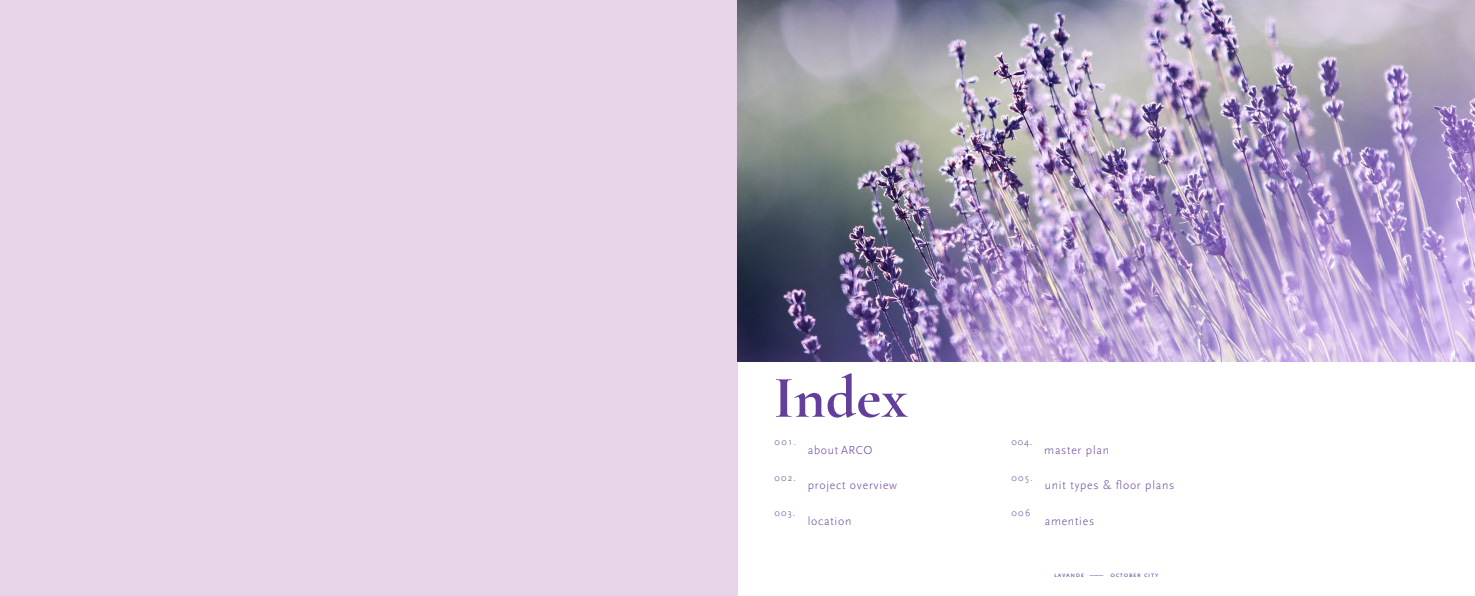
<style>
.page{position:relative;width:1475px;height:596px;background:#fff}
.page>*{position:absolute;margin:0;border:0;box-sizing:border-box;transform-origin:0 0}
.t1{font:700 60px "Cormorant Garamond";color:#643f99}
.t2{font:300 12px "Scala Sans Pro";letter-spacing:.06em;color:#643f99}
.t3{font:300 9.8px "Scala Sans Pro";letter-spacing:.13em;color:#643f99}
.t4{font:7px "Scala Sans Pro";letter-spacing:.1em;color:#643f99}
.s1{font-style:inherit}
</style>
<div class="page">
<div style="left:0;top:0;width:737px;height:595px;background:#e7d4e8"></div>
<img style="left:737px;top:0;width:737px;height:361px">
<h1 class="t1" style="left:773px;top:360px;width:136px">Index</h1>
<p class="t3" style="left:774px;top:436px;width:23px">001.</p>
<p class="t3" style="left:774px;top:471px;width:23px">002.</p>
<p class="t3" style="left:774px;top:507px;width:22px">003.</p>
<p class="t2" style="left:807px;top:443px;width:66px">about <span class="s1">ARCO</span></p>
<p class="t2" style="left:807px;top:478px;width:91px">project overview</p>
<p class="t2" style="left:807px;top:514px;width:45px">location</p>
<p class="t3" style="left:1011px;top:436px;width:23px">004.</p>
<p class="t3" style="left:1011px;top:471px;width:23px">005.</p>
<p class="t3" style="left:1011px;top:507px;width:20px">006</p>
<p class="t2" style="left:1044px;top:443px;width:66px">master plan</p>
<p class="t2" style="left:1044px;top:478px;width:131px">unit types &amp; floor plans</p>
<p class="t2" style="left:1044px;top:514px;width:51px">amenties</p>
<p class="t4" style="left:1053px;top:570px;width:106px">lavande —— october city</p>
</div>
